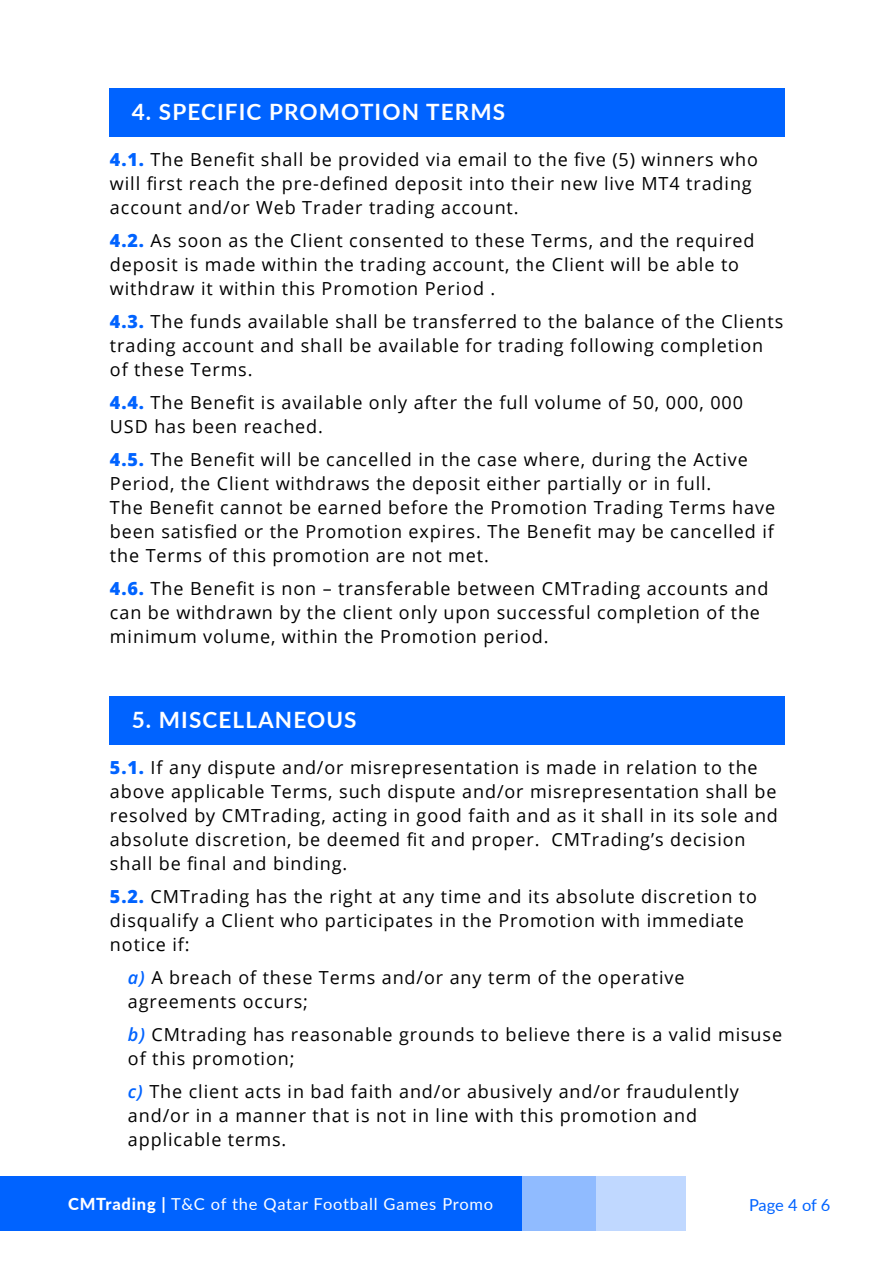
<style>
.page{position:relative;width:894px;height:1265px;background:#fff}
.page>*{position:absolute;margin:0;border:0;box-sizing:border-box;transform-origin:0 0}
.t1{font:700 22.5px "Lato";letter-spacing:.05em;color:#fff}
.t2{font:18px/24px "Open Sans";letter-spacing:.05em;color:#000}
.t3{font:16.5px "Lato";letter-spacing:.05em;color:#fff}
.t4{font:16.5px "Lato";letter-spacing:-.01em;color:#0063ff}
.s1{font-weight:800;color:#0063ff}
.s2{font-weight:600;font-style:italic;color:#0063ff}
.s3{font-weight:800}
</style>
<div class="page">
<div style="left:0;top:1176px;width:686px;height:54px;background:#c0d8ff"></div>
<div style="left:0;top:1176px;width:596px;height:54px;background:#90bbff"></div>
<div style="left:0;top:1176px;width:522px;height:54px;background:#0063ff"></div>
<div style="left:109px;top:89px;width:676px;height:48px;background:#0063ff"></div>
<div style="left:109px;top:696px;width:676px;height:49px;background:#0063ff"></div>
<p class="t1" style="left:132px;top:96px;width:375px">4. SPECIFIC PROMOTION TERMS</p>
<p class="t2" style="left:110px;top:147px;width:649px"><span class="s1">4.1.</span> The Benefit shall be provided via email to the five (5) winners who will first reach the pre-defined deposit into their new live MT4 trading account and/or Web Trader trading account.</p>
<p class="t2" style="left:110px;top:228px;width:646px"><span class="s1">4.2.</span> As soon as the Client consented to these Terms, and the required deposit is made within the trading account, the Client will be able to withdraw it within this Promotion Period .</p>
<p class="t2" style="left:110px;top:309px;width:675px"><span class="s1">4.3.</span> The funds available shall be transferred to the balance of the Clients trading account and shall be available for trading following completion of these Terms.</p>
<p class="t2" style="left:110px;top:390px;width:635px"><span class="s1">4.4.</span> The Benefit is available only after the full volume of 50, 000, 000<br>USD has been reached.</p>
<p class="t2" style="left:110px;top:447px;width:667px"><span class="s1">4.5.</span> The Benefit will be cancelled in the case where, during the Active Period, the Client withdraws the deposit either partially or in full.<br>The Benefit cannot be earned before the Promotion Trading Terms have been satisfied or the Promotion expires. The Benefit may be cancelled if the Terms of this promotion are not met.</p>
<p class="t2" style="left:110px;top:576px;width:660px"><span class="s1">4.6.</span> The Benefit is non – transferable between CMTrading accounts and can be withdrawn by the client only upon successful completion of the minimum volume, within the Promotion period.</p>
<p class="t1" style="left:132px;top:703px;width:226px">5. MISCELLANEOUS</p>
<p class="t2" style="left:110px;top:754px;width:670px"><span class="s1">5.1.</span> If any dispute and/or misrepresentation is made in relation to the above applicable Terms, such dispute and/or misrepresentation shall be resolved by CMTrading, acting in good faith and as it shall in its sole and absolute discretion, be deemed fit and proper. CMTrading’s decision shall be final and binding.</p>
<p class="t2" style="left:110px;top:883px;width:649px"><span class="s1">5.2.</span> CMTrading has the right at any time and its absolute discretion to disqualify a Client who participates in the Promotion with immediate notice if:</p>
<p class="t2" style="left:128px;top:964px;width:558px"><span class="s2">a)</span> A breach of these Terms and/or any term of the operative agreements occurs;</p>
<p class="t2" style="left:128px;top:1021px;width:656px"><span class="s2">b)</span> CMtrading has reasonable grounds to believe there is a valid misuse of this promotion;</p>
<p class="t2" style="left:128px;top:1078px;width:612px"><span class="s2">c)</span> The client acts in bad faith and/or abusively and/or fraudulently and/or in a manner that is not in line with this promotion and applicable terms.</p>
<p class="t3" style="left:68px;top:1191px;width:427px"><span class="s3">CMTrading |</span> T&amp;C of the Qatar Football Games Promo</p>
<p class="t4" style="left:749px;top:1193px;width:83px">Page 4 of 6</p>
</div>
